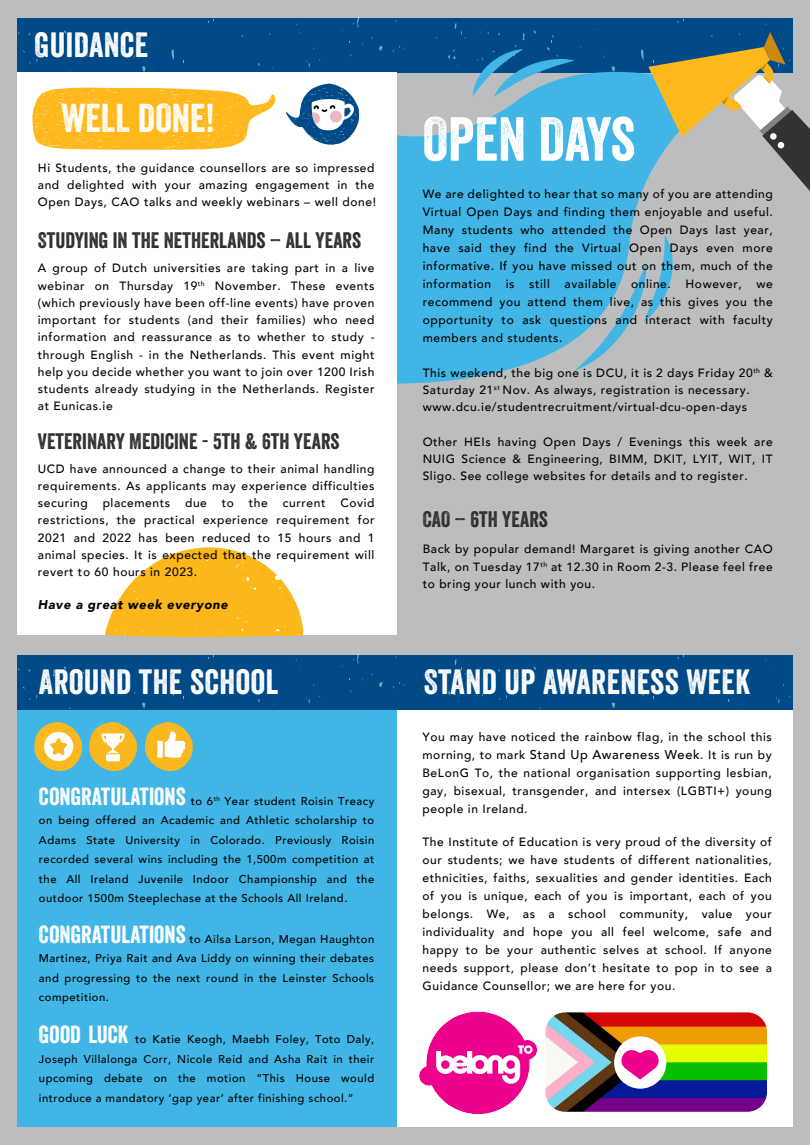
<style>
.page{position:relative;width:810px;height:1145px;background:#fff}
.page>*{position:absolute;margin:0;border:0;box-sizing:border-box;transform-origin:0 0}
.t1{font:60px "Veneer";color:#fff}
.t2{font:39px "Veneer";color:#fff}
.t3{font:34.05px "Veneer";letter-spacing:.015em;color:#fff}
.t4{font:21.75px "Veneer";color:#2d2d2d}
.t5{font:italic 900 12.75px "Avenir";letter-spacing:.05em;color:#000}
.t6{font:500 12px/17.2px "Avenir";letter-spacing:.05em;color:#000;text-align:justify}
.t7{font:500 11.25px/19.5px "Avenir";letter-spacing:.045em;color:#000;text-align:justify}
.s1{font-family:"Veneer";font-weight:400;font-size:24px;color:#fff}
.s2{font-size:12.75px}
</style>
<div class="page">
<div style="left:0;top:0;width:810px;height:1144px;background:#bbbdbf"></div>
<div style="left:17px;top:18px;width:776px;height:54px;background:#004b87"></div>
<svg style="left:171px;top:50px;width:3px;height:10px"></svg>
<svg style="left:379px;top:46px;width:3px;height:5px"></svg>
<svg style="left:353px;top:18px;width:6px;height:10px"></svg>
<svg style="left:455px;top:23px;width:11px;height:16px"></svg>
<svg style="left:142px;top:66px;width:4px;height:6px"></svg>
<svg style="left:78px;top:35px;width:10px;height:22px"></svg>
<svg style="left:36px;top:33px;width:20px;height:30px"></svg>
<svg style="left:269px;top:56px;width:234px;height:365px;fill:#41b6e6"></svg>
<svg style="left:473px;top:20px;width:337px;height:351px"></svg>
<div style="left:17px;top:73px;width:379px;height:561px;background:#fff"></div>
<svg style="left:105px;top:547px;width:201px;height:91px"></svg>
<svg style="left:32px;top:88px;width:243px;height:62px;background:#ffc341"></svg>
<div style="left:17px;top:694px;width:776px;height:432px;background:#fff"></div>
<div style="left:17px;top:694px;width:379px;height:432px;background:#41b6e6"></div>
<div style="left:17px;top:654px;width:776px;height:55px;background:#004b87"></div>
<svg style="left:171px;top:685px;width:3px;height:11px"></svg>
<svg style="left:379px;top:682px;width:3px;height:5px"></svg>
<svg style="left:448px;top:685px;width:11px;height:17px"></svg>
<svg style="left:353px;top:654px;width:6px;height:9px"></svg>
<svg style="left:455px;top:659px;width:11px;height:15px"></svg>
<svg style="left:142px;top:702px;width:3px;height:6px"></svg>
<svg style="left:77px;top:671px;width:11px;height:21px"></svg>
<svg style="left:43px;top:669px;width:12px;height:23px"></svg>
<svg style="left:641px;top:685px;width:3px;height:11px"></svg>
<svg style="left:612px;top:702px;width:3px;height:6px"></svg>
<svg style="left:547px;top:671px;width:11px;height:21px"></svg>
<svg style="left:513px;top:669px;width:12px;height:23px"></svg>
<svg style="left:286px;top:83px;width:73px;height:62px"></svg>
<svg style="left:89px;top:722px;width:48px;height:49px"></svg>
<svg style="left:34px;top:722px;width:48px;height:49px"></svg>
<svg style="left:144px;top:722px;width:49px;height:49px"></svg>
<img style="left:420px;top:1011px;width:117px;height:102px">
<img style="left:545px;top:1012px;width:222px;height:99px">
<div style="left:614px;top:1036px;width:52px;height:52px;background:#fff;border-radius:50%"></div>
<svg style="left:619px;top:1046px;width:42px;height:33px"></svg>
<h3 class="t3" style="left:34px;top:24px;width:115px">GUIDANCE</h3>
<h2 class="t2" style="left:61px;top:94px;width:155px">WELL DONE!</h2>
<p class="t6" style="left:38px;top:158px;width:340px;text-align:left">Hi Students, the guidance counsellors are so impressed and delighted with your amazing engagement in the<br>Open Days, CAO talks and weekly webinars – well done!</p>
<h3 class="t4" style="left:38px;top:227px;width:325px">STUDYING IN THE NETHERLANDS – ALL YEARS</h3>
<p class="t6" style="left:38px;top:259px;width:338px">A group of Dutch universities are taking part in a live webinar on Thursday 19<sup>th</sup> November. These events (which previously have been off-line events) have proven important for students (and their families) who need information and reassurance as to whether to study - through English - in the Netherlands. This event might help you decide whether you want to join over 1200 Irish students already studying in the Netherlands. Register at Eunicas.ie</p>
<h3 class="t4" style="left:38px;top:427px;width:303px">VETERINARY MEDICINE - 5TH &amp; 6TH YEARS</h3>
<p class="t6" style="left:38px;top:459px;width:338px">UCD have announced a change to their animal handling requirements. As applicants may experience difficulties securing placements due to the current Covid restrictions, the practical experience requirement for 2021 and 2022 has been reduced to 15 hours and 1 animal species. It is expected that the requirement will revert to 60 hours in 2023.</p>
<p class="t5" style="left:38px;top:594px;width:191px">Have a great week everyone</p>
<h1 class="t1" style="left:423px;top:102px;width:214px">OPEN DAYS</h1>
<p class="t6" style="left:423px;top:184px;width:352px;line-height:18px">We are delighted to hear that so many of you are attending Virtual Open Days and finding them enjoyable and useful.<br>Many students who attended the Open Days last year, have said they find the Virtual Open Days even more informative. If you have missed out on them, much of the information is still available online. However, we recommend you attend them live, as this gives you the opportunity to ask questions and interact with faculty members and students.</p>
<p class="t6" style="left:423px;top:363px;width:352px;text-align:left">This weekend, the big one is DCU, it is 2 days Friday 20<sup>th</sup> &amp;<br>Saturday 21<sup>st</sup> Nov. As always, registration is necessary. www.dcu.ie/studentrecruitment/virtual-dcu-open-days</p>
<p class="t6" style="left:423px;top:432px;width:352px">Other HEIs having Open Days / Evenings this week are NUIG Science &amp; Engineering, BIMM, DKIT, LYIT, WIT, IT Sligo. See college websites for details and to register.</p>
<h3 class="t4" style="left:423px;top:506px;width:127px">CAO – 6TH YEARS</h3>
<p class="t6" style="left:423px;top:539px;width:352px">Back by popular demand! Margaret is giving another CAO Talk, on Tuesday 17<sup>th</sup> at 12.30 in Room 2-3. Please feel free to bring your lunch with you.</p>
<h3 class="t3" style="left:39px;top:661px;width:241px">AROUND THE SCHOOL</h3>
<h3 class="t3" style="left:424px;top:661px;width:328px">STAND UP AWARENESS WEEK</h3>
<p class="t7" style="left:39px;top:790px;width:337px"><span class="s1">CONGRATULATIONS</span> to 6<sup>th</sup> Year student Roisin Treacy on being offered an Academic and Athletic scholarship to Adams State University in Colorado. Previously Roisin recorded several wins including the 1,500m competition at the All Ireland Juvenile Indoor Championship and the outdoor 1500m Steeplechase at the Schools All Ireland.</p>
<p class="t7" style="left:39px;top:928px;width:337px"><span class="s1">CONGRATULATIONS</span> to Ailsa Larson, Megan Haughton Martinez, Priya Rait and Ava Liddy on winning their debates and progressing to the next round in the Leinster Schools competition.</p>
<p class="t7" style="left:39px;top:1028px;width:337px"><span class="s1">GOOD LUCK</span> to Katie Keogh, Maebh Foley, Toto Daly, Joseph Villalonga Corr, Nicole Reid and Asha Rait in their upcoming debate on the motion “This House would introduce a mandatory ‘gap year’ after finishing school.”</p>
<p class="t6" style="left:422px;top:726px;width:351px;line-height:18px">You may have noticed the rainbow flag, in the school this morning, to mark <span class="s2">Stand Up Awareness Week</span>. It is run by BeLonG To, the national organisation supporting lesbian, gay, bisexual, transgender, and intersex (LGBTI+) young people in Ireland.</p>
<p class="t6" style="left:422px;top:831px;width:351px;line-height:18px">The Institute of Education is very proud of the diversity of our students; we have students of different nationalities, ethnicities, faiths, sexualities and gender identities. Each of you is unique, each of you is important, each of you belongs. We, as a school community, value your individuality and hope you all feel welcome, safe and happy to be your authentic selves at school. If anyone needs support, please don’t hesitate to pop in to see a Guidance Counsellor; we are here for you.</p>
</div>
